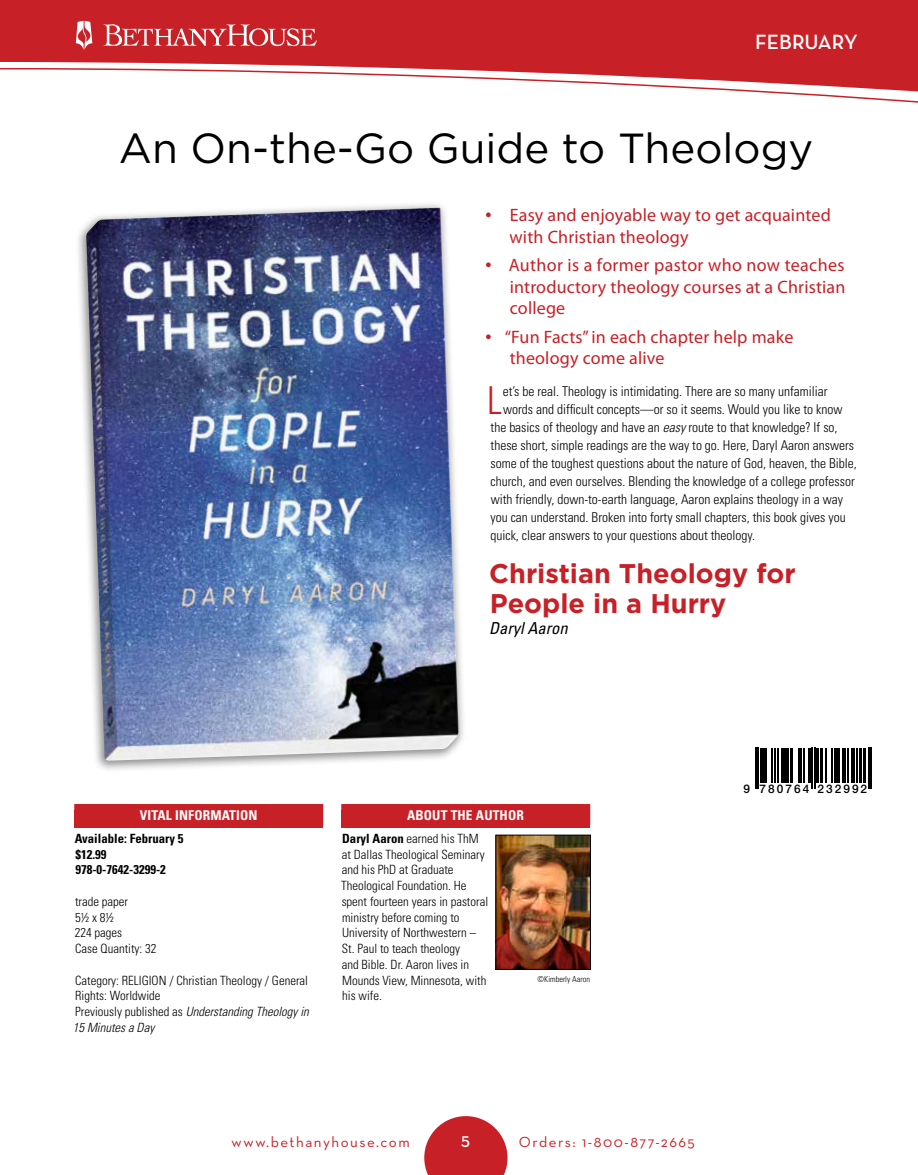
<style>
.page{position:relative;width:918px;height:1175px;background:#fff}
.page>*{position:absolute;margin:0;border:0;box-sizing:border-box;transform-origin:0 0}
.t1{font:42px "Gotham";color:#000}
.t2{font:300 condensed 38.4px "Univers";color:#c82027}
.t3{font:700 27px/30px "Gotham";color:#c82027}
.t4{font:600 21px "Neutraface Text";color:#fff}
.t5{font:18px/21.6px "Myriad Pro";letter-spacing:.01em;color:#c82027}
.t6{font:italic condensed 16.5px "Univers";color:#000}
.t7{font:600 15.75px "Neutraface Text";color:#fff}
.t8{font:15px "Neutraface Text";letter-spacing:.1em;color:#c82027}
.t9{font:300 condensed 13.5px "Univers";color:#000}
.t10{font:700 condensed 13.5px "Univers";letter-spacing:.01em;color:#fff}
.t11{font:300 condensed 12.75px/15.8px "Univers";color:#000}
.t12{font:700 condensed 12.75px/15.8px "Univers";color:#000}
.t13{font:500 11.85px "Helvetica Neue";letter-spacing:.17em;color:#000}
.t14{font:300 condensed 8.25px "Univers";color:#000}
.s1{font-family:"Myriad";font-weight:700}
.s2{font-style:italic}
.s3{font-weight:700}
</style>
<div class="page">
<div style="left:341px;top:809px;width:249px;height:18px;background:#c82027"></div>
<div style="left:341px;top:804px;width:249px;height:21px;background:#c82027"></div>
<div style="left:74px;top:809px;width:249px;height:18px;background:#c82027"></div>
<div style="left:74px;top:804px;width:249px;height:21px;background:#c82027"></div>
<div style="left:75px;top:201px;width:391px;height:572px;background:#000;opacity:.45"></div>
<img style="left:86px;top:208px;width:373px;height:552px">
<hr style="left:755px;top:747px;width:1px;height:42px;background:#000">
<hr style="left:757px;top:747px;width:2px;height:42px;background:#000">
<hr style="left:760px;top:747px;width:4px;height:35px;background:#000">
<hr style="left:765px;top:747px;width:2px;height:35px;background:#000">
<hr style="left:771px;top:747px;width:1px;height:35px;background:#000">
<hr style="left:775px;top:747px;width:1px;height:35px;background:#000">
<hr style="left:777px;top:747px;width:1px;height:35px;background:#000">
<hr style="left:781px;top:747px;width:3px;height:35px;background:#000">
<hr style="left:786px;top:747px;width:3px;height:35px;background:#000">
<hr style="left:791px;top:747px;width:2px;height:35px;background:#000">
<hr style="left:798px;top:747px;width:1px;height:35px;background:#000">
<hr style="left:800px;top:747px;width:2px;height:35px;background:#000">
<hr style="left:803px;top:747px;width:1px;height:35px;background:#000">
<hr style="left:808px;top:747px;width:2px;height:35px;background:#000">
<hr style="left:812px;top:747px;width:1px;height:42px;background:#000">
<hr style="left:814px;top:747px;width:1px;height:42px;background:#000">
<hr style="left:817px;top:747px;width:2px;height:35px;background:#000">
<hr style="left:820px;top:747px;width:3px;height:35px;background:#000">
<hr style="left:825px;top:747px;width:1px;height:35px;background:#000">
<hr style="left:831px;top:747px;width:2px;height:35px;background:#000">
<hr style="left:834px;top:747px;width:2px;height:35px;background:#000">
<hr style="left:837px;top:747px;width:3px;height:35px;background:#000">
<hr style="left:842px;top:747px;width:4px;height:35px;background:#000">
<hr style="left:847px;top:747px;width:2px;height:35px;background:#000">
<hr style="left:851px;top:747px;width:4px;height:35px;background:#000">
<hr style="left:856px;top:747px;width:1px;height:35px;background:#000">
<hr style="left:860px;top:747px;width:2px;height:35px;background:#000">
<hr style="left:863px;top:747px;width:3px;height:35px;background:#000">
<hr style="left:868px;top:747px;width:1px;height:42px;background:#000">
<hr style="left:871px;top:747px;width:1px;height:42px;background:#000">
<img style="left:498px;top:837px;width:91px;height:130px">
<div style="left:496px;top:835px;width:95px;height:134px;border:1px solid #000"></div>
<svg style="left:424px;top:1116px;width:84px;height:58px"></svg>
<div style="left:0;top:0;width:918px;height:67px;background:#c82027"></div>
<svg style="left:0;top:67px;width:918px;height:36px"></svg>
<svg style="left:76px;top:21px;width:16px;height:29px"></svg>
<svg style="left:104px;top:24px;width:213px;height:22px;background:#d5585d"></svg>
<h3 class="t4" style="left:755px;top:29px;width:104px">FEBRUARY</h3>
<h1 class="t1" style="left:119px;top:124px;width:696px">An On-the-Go Guide to Theology</h1>
<h3 class="t5" style="left:510px;top:204px;width:323px;text-indent:-24px"><span class="s1">•</span> Easy and enjoyable way to get acquainted with Christian theology</h3>
<h3 class="t5" style="left:510px;top:254px;width:337px;text-align:justify;text-indent:-24px"><span class="s1">•</span> Author is a former pastor who now teaches introductory theology courses at a Christian college</h3>
<h3 class="t5" style="left:510px;top:326px;width:285px;text-indent:-24px"><span class="s1">•</span> “Fun Facts” in each chapter help make theology come alive</h3>
<h2 class="t2" style="left:487px;top:377px;width:16px">L</h2>
<p class="t9" style="left:503px;top:383px;width:326px">et’s be real. Theology is intimidating. There are so many unfamiliar</p>
<p class="t9" style="left:503px;top:401px;width:341px">words and difficult concepts—or so it seems. Would you like to know</p>
<p class="t9" style="left:491px;top:419px;width:349px">the basics of theology and have an <span class="s2">easy</span> route to that knowledge? If so,</p>
<p class="t9" style="left:491px;top:437px;width:365px">these short, simple readings are the way to go. Here, Daryl Aaron answers</p>
<p class="t9" style="left:490px;top:455px;width:368px">some of the toughest questions about the nature of God, heaven, the Bible,</p>
<p class="t9" style="left:491px;top:473px;width:366px">church, and even ourselves. Blending the knowledge of a college professor</p>
<p class="t9" style="left:491px;top:491px;width:354px">with friendly, down-to-earth language, Aaron explains theology in a way</p>
<p class="t9" style="left:490px;top:509px;width:357px">you can understand. Broken into forty small chapters, this book gives you</p>
<p class="t9" style="left:490px;top:527px;width:266px">quick, clear answers to your questions about theology.</p>
<h3 class="t3" style="left:489px;top:558px;width:308px">Christian Theology for<br>People in a Hurry</h3>
<p class="t6" style="left:489px;top:618px;width:80px">Daryl Aaron</p>
<p class="t10" style="left:140px;top:807px;width:119px">VITAL INFORMATION</p>
<p class="t12" style="left:75px;top:830px;width:110px">Available: February 5 $12.99<br>978-0-7642-3299-2</p>
<p class="t11" style="left:75px;top:893px;width:83px">trade paper<br>5½ x 8½<br>224 pages<br>Case Quantity: 32</p>
<p class="t11" style="left:73px;top:972px;width:237px">Category: RELIGION / Christian Theology / General Rights: Worldwide<br>Previously published as <span class="s2">Understanding Theology in 15 Minutes a Day</span></p>
<p class="t10" style="left:407px;top:807px;width:118px">ABOUT THE AUTHOR</p>
<p class="t11" style="left:341px;top:830px;width:149px"><span class="s3">Daryl Aaron</span> earned his ThM at Dallas Theological Seminary and his PhD at Graduate<br>Theological Foundation. He spent fourteen years in pastoral ministry before coming to<br>University of Northwestern –<br>St. Paul to teach theology<br>and Bible. Dr. Aaron lives in<br>Mounds View, Minnesota, with his wife.</p>
<p class="t14" style="left:538px;top:973px;width:54px">©Kimberly Aaron</p>
<p class="t8" style="left:232px;top:1132px;width:180px">www.bethanyhouse.com</p>
<p class="t7" style="left:461px;top:1131px;width:10px">5</p>
<p class="t8" style="left:519px;top:1132px;width:177px">Orders: 1-800-877-2665</p>
<p class="t13" style="left:744px;top:779px;width:125px">9 780764 232992</p>
</div>
